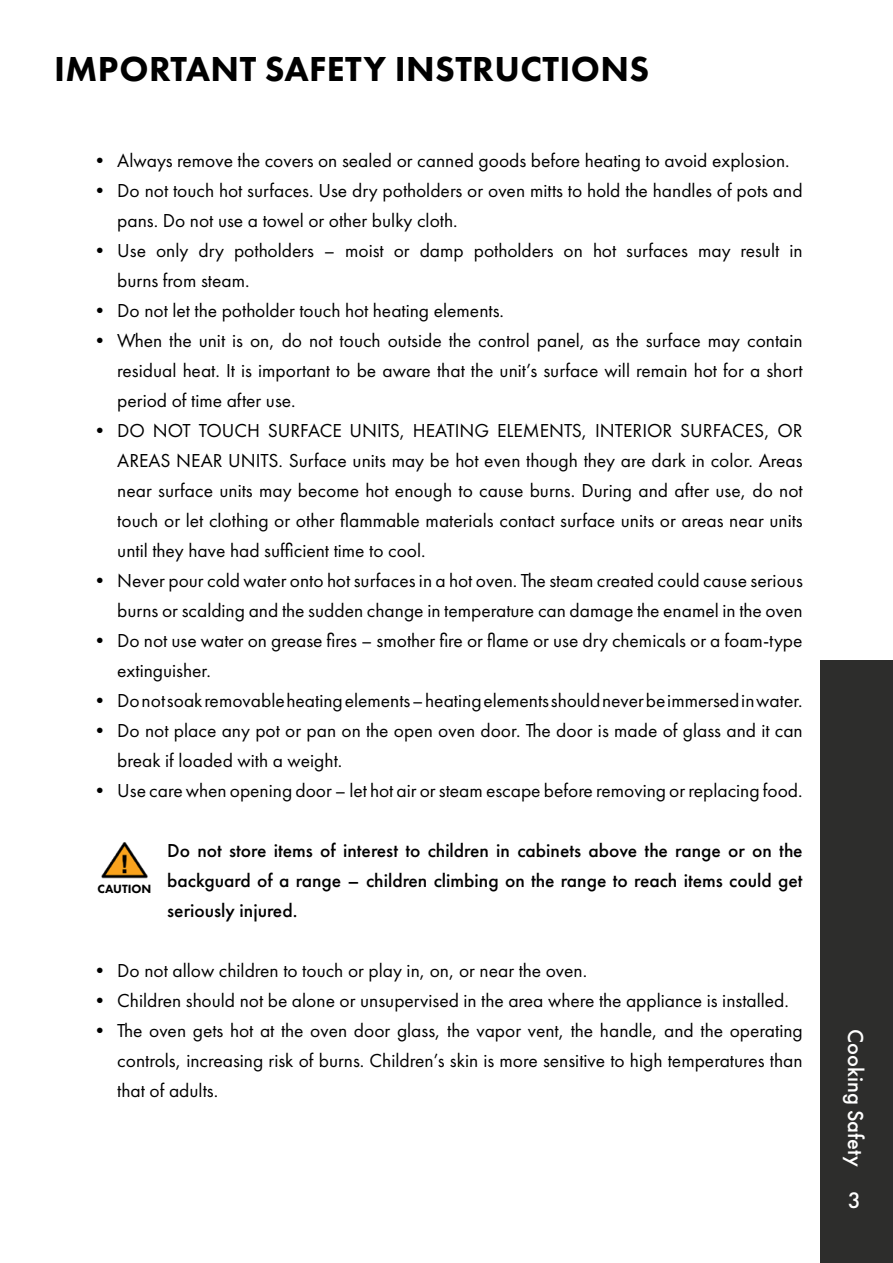
<style>
.page{position:relative;width:893px;height:1263px;background:#fff}
.page>*{position:absolute;margin:0;border:0;box-sizing:border-box;transform-origin:0 0}
.t1{font:800 36px "Futura PT";letter-spacing:.01em;color:#000}
.t2{font:500 23.25px "Futura PT";color:#fff}
.t3{font:500 22.5px "Futura PT";color:#fff}
.t4{font:19.5px/30px "Futura PT";color:#000}
.t5{font:500 19.5px/30px "Futura PT";color:#000;text-align:justify}
.t6{font:800 12.45px "Futura PT";color:#000}
</style>
<div class="page">
<div style="left:820px;top:659px;width:73px;height:604px;background:#2d2d2c"></div>
<img style="left:101px;top:842px;width:47px;height:37px">
<h1 class="t1" style="left:54px;top:47px;width:597px">IMPORTANT SAFETY INSTRUCTIONS</h1>
<p class="t4" style="left:90px;top:145px;width:701px">• Always remove the covers on sealed or canned goods before heating to avoid explosion.</p>
<p class="t4" style="left:117px;top:175px;width:687px;text-indent:-27px">• Do not touch hot surfaces. Use dry potholders or oven mitts to hold the handles of pots and pans. Do not use a towel or other bulky cloth.</p>
<p class="t4" style="left:117px;top:235px;width:687px;text-indent:-27px">• Use only dry potholders – moist or damp potholders on hot surfaces may result in burns from steam.</p>
<p class="t4" style="left:90px;top:295px;width:415px">• Do not let the potholder touch hot heating elements.</p>
<p class="t4" style="left:117px;top:325px;width:687px;text-align:justify;text-indent:-27px">• When the unit is on, do not touch outside the control panel, as the surface may contain residual heat. It is important to be aware that the unit’s surface will remain hot for a short period of time after use.</p>
<p class="t4" style="left:117px;top:415px;width:687px;text-align:justify;text-indent:-27px">• DO NOT TOUCH SURFACE UNITS, HEATING ELEMENTS, INTERIOR SURFACES, OR AREAS NEAR UNITS. Surface units may be hot even though they are dark in color. Areas near surface units may become hot enough to cause burns. During and after use, do not touch or let clothing or other flammable materials contact surface units or areas near units until they have had sufficient time to cool.</p>
<p class="t4" style="left:90px;top:565px;width:714px;text-align:right">• Never pour cold water onto hot surfaces in a hot oven. The steam created could cause serious burns or scalding and the sudden change in temperature can damage the enamel in the oven</p>
<p class="t4" style="left:117px;top:625px;width:687px;text-indent:-27px">• Do not use water on grease fires – smother fire or flame or use dry chemicals or a foam-type extinguisher.</p>
<p class="t4" style="left:90px;top:685px;width:714px">• Do not soak removable heating elements – heating elements should never be immersed in water.</p>
<p class="t4" style="left:117px;top:715px;width:687px;text-indent:-27px">• Do not place any pot or pan on the open oven door. The door is made of glass and it can break if loaded with a weight.</p>
<p class="t4" style="left:90px;top:775px;width:714px">• Use care when opening door – let hot air or steam escape before removing or replacing food.</p>
<p class="t6" style="left:98px;top:881px;width:55px">CAUTION</p>
<p class="t5" style="left:167px;top:835px;width:637px">Do not store items of interest to children in cabinets above the range or on the backguard of a range – children climbing on the range to reach items could get seriously injured.</p>
<p class="t4" style="left:90px;top:955px;width:498px">• Do not allow children to touch or play in, on, or near the oven.</p>
<p class="t4" style="left:90px;top:985px;width:700px">• Children should not be alone or unsupervised in the area where the appliance is installed.</p>
<p class="t4" style="left:117px;top:1015px;width:687px;text-align:justify;text-indent:-27px">• The oven gets hot at the oven door glass, the vapor vent, the handle, and the operating controls, increasing risk of burns. Children’s skin is more sensitive to high temperatures than that of adults.</p>
<p class="t3" style="left:869px;top:1029px;width:140px;rotate:90deg">Cooking Safety</p>
<p class="t2" style="left:848px;top:1186px;width:15px">3</p>
</div>
